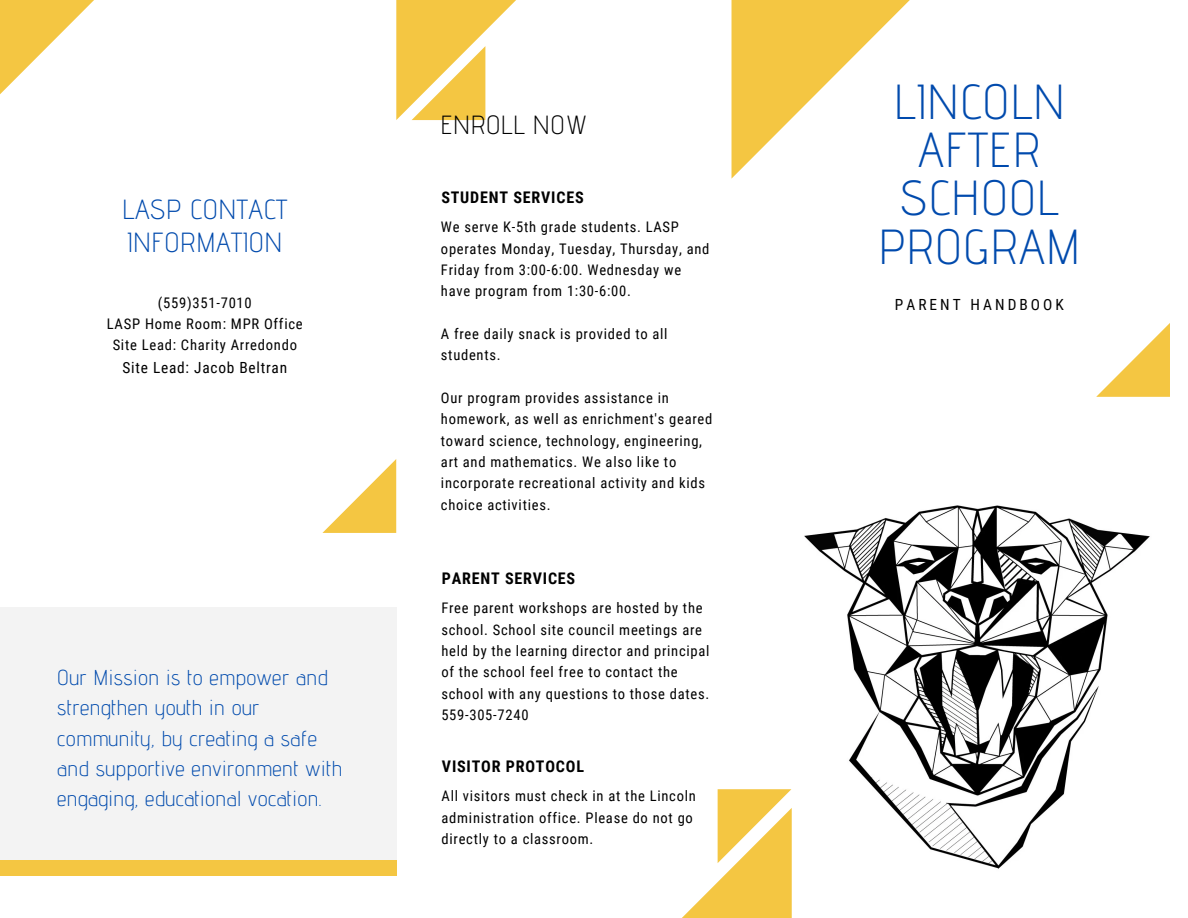
<style>
.page{position:relative;width:1188px;height:918px;background:#fff}
.page>*{position:absolute;margin:0;border:0;box-sizing:border-box;transform-origin:0 0}
.t1{font:300 49.2px/48.3px "Advent Pro";letter-spacing:.02em;color:#004aad;text-align:center}
.t2{font:300 27.6px/32.7px "Advent Pro";letter-spacing:.02em;color:#004aad}
.t3{font:300 26.25px "Advent Pro";letter-spacing:.02em;color:#000}
.t4{font:300 21.45px/30.3px "Advent Pro";letter-spacing:.02em;color:#004aad}
.t5{font:700 16.05px "Roboto Condensed";letter-spacing:.05em;color:#000}
.t6{font:15.3px "Roboto Condensed";letter-spacing:.05em;color:#000}
.t7{font:15.3px "Roboto Condensed";letter-spacing:.2em;color:#000}
.t8{font:14.7px "Roboto Condensed";letter-spacing:.05em;color:#000}
.t9{font:14.55px/21.3px "Roboto Condensed";letter-spacing:.05em;color:#000}
</style>
<div class="page">
<img style="left:804px;top:505px;width:346px;height:364px">
<div style="left:0;top:607px;width:396px;height:268px;background:#f3f3f3"></div>
<div style="left:0;top:860px;width:396px;height:16px;background:#f4c642"></div>
<svg style="left:396px;top:0;width:120px;height:120px"></svg>
<svg style="left:682px;top:789px;width:110px;height:129px"></svg>
<svg style="left:0;top:0;width:94px;height:94px"></svg>
<svg style="left:1096px;top:323px;width:74px;height:74px"></svg>
<svg style="left:322px;top:459px;width:74px;height:74px"></svg>
<svg style="left:732px;top:0;width:178px;height:178px"></svg>
<p class="t2" style="left:122px;top:193px;width:167px">LASP CONTACT<br>INFORMATION</p>
<p class="t8" style="left:158px;top:294px;width:95px">(559)351-7010</p>
<p class="t8" style="left:107px;top:315px;width:197px">LASP Home Room: MPR Office</p>
<p class="t8" style="left:113px;top:337px;width:186px">Site Lead: Charity Arredondo</p>
<p class="t6" style="left:122px;top:359px;width:166px">Site Lead: Jacob Beltran</p>
<p class="t4" style="left:57px;top:662px;width:287px">Our Mission is to empower and strengthen youth in our community, by creating a safe and supportive environment with engaging, educational vocation.</p>
<p class="t3" style="left:440px;top:109px;width:148px">ENROLL NOW</p>
<p class="t5" style="left:441px;top:188px;width:144px">STUDENT SERVICES</p>
<p class="t9" style="left:441px;top:217px;width:270px">We serve K-5th grade students. LASP operates Monday, Tuesday, Thursday, and Friday from 3:00-6:00. Wednesday we have program from 1:30-6:00.</p>
<p class="t9" style="left:441px;top:323px;width:228px">A free daily snack is provided to all students.</p>
<p class="t9" style="left:441px;top:387px;width:273px">Our program provides assistance in homework, as well as enrichment's geared toward science, technology, engineering, art and mathematics. We also like to incorporate recreational activity and kids choice activities.</p>
<p class="t5" style="left:442px;top:569px;width:135px">PARENT SERVICES</p>
<p class="t9" style="left:441px;top:598px;width:270px">Free parent workshops are hosted by the school. School site council meetings are held by the learning director and principal of the school feel free to contact the school with any questions to those dates.</p>
<p class="t9" style="left:441px;top:704px;width:89px">559-305-7240</p>
<p class="t5" style="left:442px;top:757px;width:144px">VISITOR PROTOCOL</p>
<p class="t9" style="left:442px;top:786px;width:256px">All visitors must check in at the Lincoln administration office. Please do not go directly to a classroom.</p>
<p class="t1" style="left:879px;top:77px;width:203px">LINCOLN<br>AFTER<br>SCHOOL<br>PROGRAM</p>
<p class="t7" style="left:895px;top:295px;width:171px">PARENT HANDBOOK</p>
</div>
